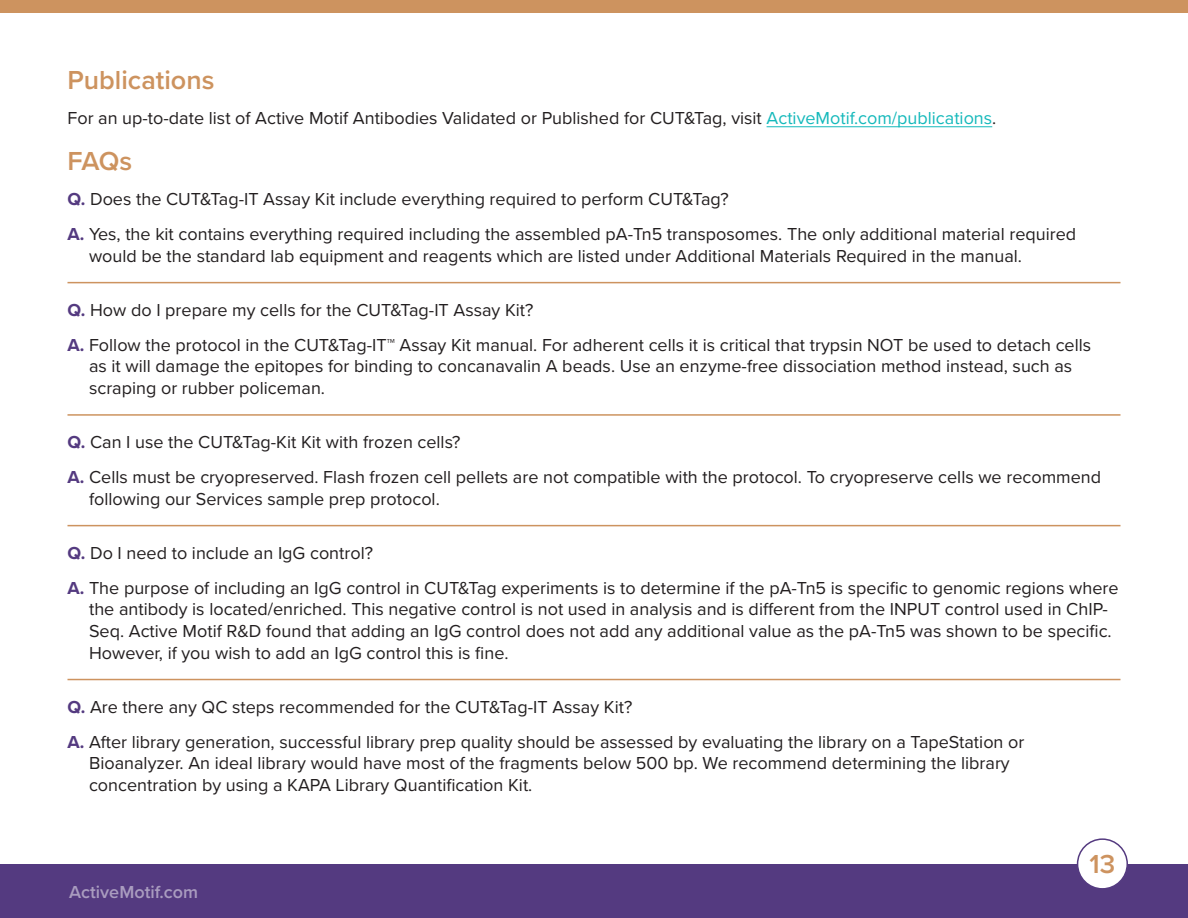
<style>
.page{position:relative;width:1188px;height:918px;background:#fff}
.page>*{position:absolute;margin:0;border:0;box-sizing:border-box;transform-origin:0 0}
.Subtitle{font:600 27px "Proxima Nova";color:#cd935f}
.FAQ_-_Answers{font:18px/21.6px "Proxima Nova";color:#231f20}
.Body_copy{font:18px/21.6px "Proxima Nova";color:#231f20}
.t1{font:600 18px "Proxima Nova";color:#a99cbf}
.s1{color:#15b9bb}
.s2{font-weight:700;color:#543a80}
</style>
<div class="page">
<div style="left:0;top:864px;width:1188px;height:54px;background:#543a80"></div>
<div style="left:1078px;top:839px;width:49px;height:50px;background:#fff;border-radius:50%"></div>
<div style="left:1077px;top:838px;width:51px;height:52px;border:2px solid #543a80;border-radius:50%"></div>
<div style="left:0;top:0;width:1188px;height:14px;background:#cd935f"></div>
<hr style="left:767px;top:126px;width:225px;height:1px;background:#15b9bb">
<hr style="left:68px;top:282px;width:1052px;height:1px;background:#cd935f">
<hr style="left:68px;top:414px;width:1052px;height:2px;background:#cd935f">
<hr style="left:68px;top:525px;width:1052px;height:1px;background:#cd935f">
<hr style="left:68px;top:679px;width:1052px;height:1px;background:#cd935f">
<p class="Subtitle" style="left:68px;top:60px;width:148px">Publications</p>
<p class="Body_copy" style="left:68px;top:106px;width:930px">For an up-to-date list of Active Motif Antibodies Validated or Published for CUT&amp;Tag, visit <span class="s1">ActiveMotif.com/publications</span>.</p>
<p class="Subtitle" style="left:68px;top:141px;width:66px">FAQs</p>
<p class="Body_copy" style="left:68px;top:187px;width:663px"><span class="s2">Q.</span> Does the CUT&amp;Tag-IT Assay Kit include everything required to perform CUT&amp;Tag?</p>
<p class="FAQ_-_Answers" style="left:89px;top:222px;width:989px;text-indent:-22px"><span class="s2">A.</span> Yes, the kit contains everything required including the assembled pA-Tn5 transposomes. The only additional material required would be the standard lab equipment and reagents which are listed under Additional Materials Required in the manual.</p>
<p class="Body_copy" style="left:68px;top:298px;width:468px"><span class="s2">Q.</span> How do I prepare my cells for the CUT&amp;Tag-IT Assay Kit?</p>
<p class="FAQ_-_Answers" style="left:89px;top:333px;width:1004px;text-indent:-22px"><span class="s2">A.</span> Follow the protocol in the CUT&amp;Tag-IT™ Assay Kit manual. For adherent cells it is critical that trypsin NOT be used to detach cells as it will damage the epitopes for binding to concanavalin A beads. Use an enzyme-free dissociation method instead, such as scraping or rubber policeman.</p>
<p class="Body_copy" style="left:68px;top:430px;width:395px"><span class="s2">Q.</span> Can I use the CUT&amp;Tag-Kit Kit with frozen cells?</p>
<p class="FAQ_-_Answers" style="left:89px;top:465px;width:1014px;text-indent:-22px"><span class="s2">A.</span> Cells must be cryopreserved. Flash frozen cell pellets are not compatible with the protocol. To cryopreserve cells we recommend following our Services sample prep protocol.</p>
<p class="Body_copy" style="left:68px;top:541px;width:307px"><span class="s2">Q.</span> Do I need to include an IgG control?</p>
<p class="FAQ_-_Answers" style="left:89px;top:576px;width:1031px;text-indent:-22px"><span class="s2">A.</span> The purpose of including an IgG control in CUT&amp;Tag experiments is to determine if the pA-Tn5 is specific to genomic regions where the antibody is located/enriched. This negative control is not used in analysis and is different from the INPUT control used in ChIP-Seq. Active Motif R&amp;D found that adding an IgG control does not add any additional value as the pA-Tn5 was shown to be specific.<br>However, if you wish to add an IgG control this is fine.</p>
<p class="Body_copy" style="left:68px;top:695px;width:566px"><span class="s2">Q.</span> Are there any QC steps recommended for the CUT&amp;Tag-IT Assay Kit?</p>
<p class="Body_copy" style="left:89px;top:730px;width:937px;text-indent:-22px"><span class="s2">A.</span> After library generation, successful library prep quality should be assessed by evaluating the library on a TapeStation or<br>Bioanalyzer. An ideal library would have most of the fragments below 500 bp. We recommend determining the library concentration by using a KAPA Library Quantification Kit.</p>
<p class="t1" style="left:69px;top:878px;width:130px">ActiveMotif.com</p>
<h1 class="Subtitle" style="left:1090px;top:844px;width:27px">13</h1>
</div>
